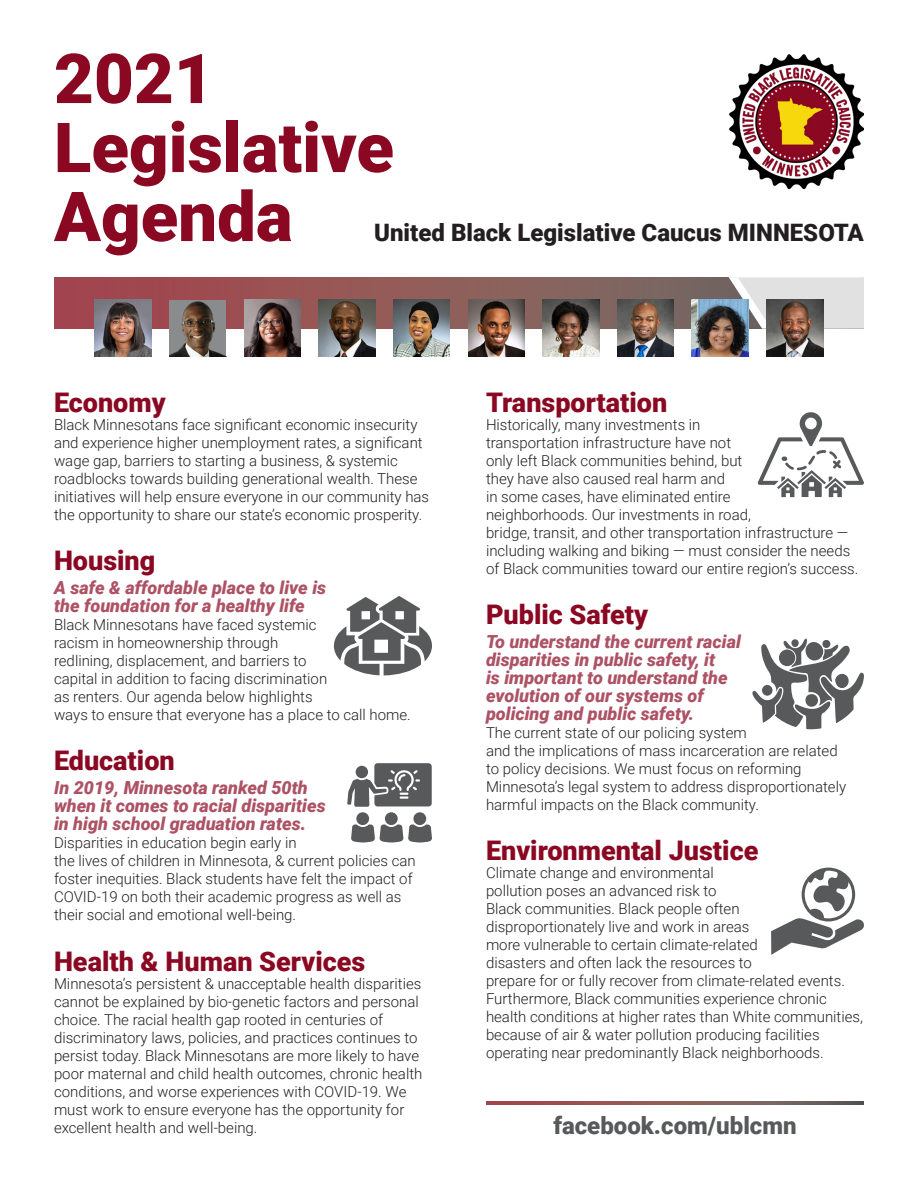
<style>
.page{position:relative;width:918px;height:1188px;background:#fff}
.page>*{position:absolute;margin:0;border:0;box-sizing:border-box;transform-origin:0 0}
.t1{font:900 69px "Roboto";color:#8a0822}
.t2{font:900 27px "Roboto";color:#8a0822}
.t3{font:900 24px "Roboto";color:#231f20}
.t4{font:900 24px "Roboto";color:#58595b}
.t5{font:italic 900 18px/18px "Roboto";color:#ad5264}
.t6{font:300 15px/18px "Roboto";color:#231f20}
</style>
<div class="page">
<img style="left:729px;top:54px;width:135px;height:135px">
<svg style="left:54px;top:278px;width:675px;height:50px;background:#8f5858"></svg>
<svg style="left:729px;top:277px;width:135px;height:52px;background:#d8d8d8"></svg>
<img style="left:95px;top:300px;width:56px;height:56px">
<img style="left:169px;top:300px;width:57px;height:56px">
<img style="left:244px;top:300px;width:57px;height:56px">
<img style="left:319px;top:300px;width:56px;height:56px">
<img style="left:393px;top:300px;width:57px;height:56px">
<img style="left:468px;top:300px;width:57px;height:56px">
<img style="left:543px;top:300px;width:56px;height:56px">
<img style="left:617px;top:300px;width:57px;height:56px">
<img style="left:692px;top:300px;width:57px;height:56px">
<img style="left:767px;top:300px;width:56px;height:56px">
<svg style="left:347px;top:763px;width:85px;height:79px"></svg>
<svg style="left:771px;top:868px;width:93px;height:87px"></svg>
<svg style="left:752px;top:638px;width:112px;height:91px"></svg>
<svg style="left:758px;top:412px;width:106px;height:85px"></svg>
<svg style="left:334px;top:596px;width:98px;height:79px"></svg>
<svg style="left:486px;top:1102px;width:378px;height:3px"></svg>
<p class="t1" style="left:54px;top:30px;width:161px">2021</p>
<p class="t1" style="left:54px;top:99px;width:341px">Legislative</p>
<p class="t1" style="left:54px;top:168px;width:240px">Agenda</p>
<p class="t3" style="left:374px;top:216px;width:491px">United Black Legislative Caucus MINNESOTA</p>
<p class="t2" style="left:54px;top:383px;width:113px">Economy</p>
<p class="t6" style="left:54px;top:415px;width:377px">Black Minnesotans face significant economic insecurity and experience higher unemployment rates, a significant wage gap, barriers to starting a business, &amp; systemic roadblocks towards building generational wealth. These initiatives will help ensure everyone in our community has the opportunity to share our state’s economic prosperity.</p>
<p class="t2" style="left:54px;top:541px;width:103px">Housing</p>
<p class="t5" style="left:54px;top:578px;width:274px">A safe &amp; affordable place to live is the foundation for a healthy life</p>
<p class="t6" style="left:54px;top:615px;width:358px">Black Minnesotans have faced systemic<br>racism in homeownership through<br>redlining, displacement, and barriers to<br>capital in addition to facing discrimination<br>as renters. Our agenda below highlights<br>ways to ensure that everyone has a place to call home.</p>
<p class="t2" style="left:54px;top:742px;width:122px">Education</p>
<p class="t5" style="left:54px;top:778px;width:273px">In 2019, Minnesota ranked 50th when it comes to racial disparities in high school graduation rates.</p>
<p class="t6" style="left:54px;top:833px;width:363px">Disparities in education begin early in<br>the lives of children in Minnesota, &amp; current policies can foster inequities. Black students have felt the impact of COVID-19 on both their academic progress as well as their social and emotional well-being.</p>
<p class="t2" style="left:54px;top:942px;width:313px">Health &amp; Human Services</p>
<p class="t6" style="left:54px;top:974px;width:370px">Minnesota’s persistent &amp; unacceptable health disparities cannot be explained by bio-genetic factors and personal choice. The racial health gap rooted in centuries of discriminatory laws, policies, and practices continues to persist today. Black Minnesotans are more likely to have poor maternal and child health outcomes, chronic health conditions, and worse experiences with COVID-19. We must work to ensure everyone has the opportunity for excellent health and well-being.</p>
<p class="t2" style="left:486px;top:383px;width:183px">Transportation</p>
<p class="t6" style="left:486px;top:415px;width:374px">Historically, many investments in<br>transportation infrastructure have not<br>only left Black communities behind, but<br>they have also caused real harm and<br>in some cases, have eliminated entire<br>neighborhoods. Our investments in road,<br>bridge, transit, and other transportation infrastructure — including walking and biking — must consider the needs of Black communities toward our entire region’s success.</p>
<p class="t2" style="left:486px;top:595px;width:164px">Public Safety</p>
<p class="t5" style="left:486px;top:632px;width:256px">To understand the current racial disparities in public safety, it<br>is important to understand the evolution of our systems of policing and public safety.</p>
<p class="t6" style="left:486px;top:723px;width:362px">The current state of our policing system<br>and the implications of mass incarceration are related to policy decisions. We must focus on reforming Minnesota’s legal system to address disproportionately harmful impacts on the Black community.</p>
<p class="t2" style="left:486px;top:832px;width:274px">Environmental Justice</p>
<p class="t6" style="left:486px;top:863px;width:379px">Climate change and environmental<br>pollution poses an advanced risk to<br>Black communities. Black people often<br>disproportionately live and work in areas<br>more vulnerable to certain climate-related<br>disasters and often lack the resources to<br>prepare for or fully recover from climate-related events.<br>Furthermore, Black communities experience chronic health conditions at higher rates than White communities, because of air &amp; water pollution producing facilities operating near predominantly Black neighborhoods.</p>
<p class="t4" style="left:553px;top:1109px;width:245px">facebook.com/ublcmn</p>
</div>
